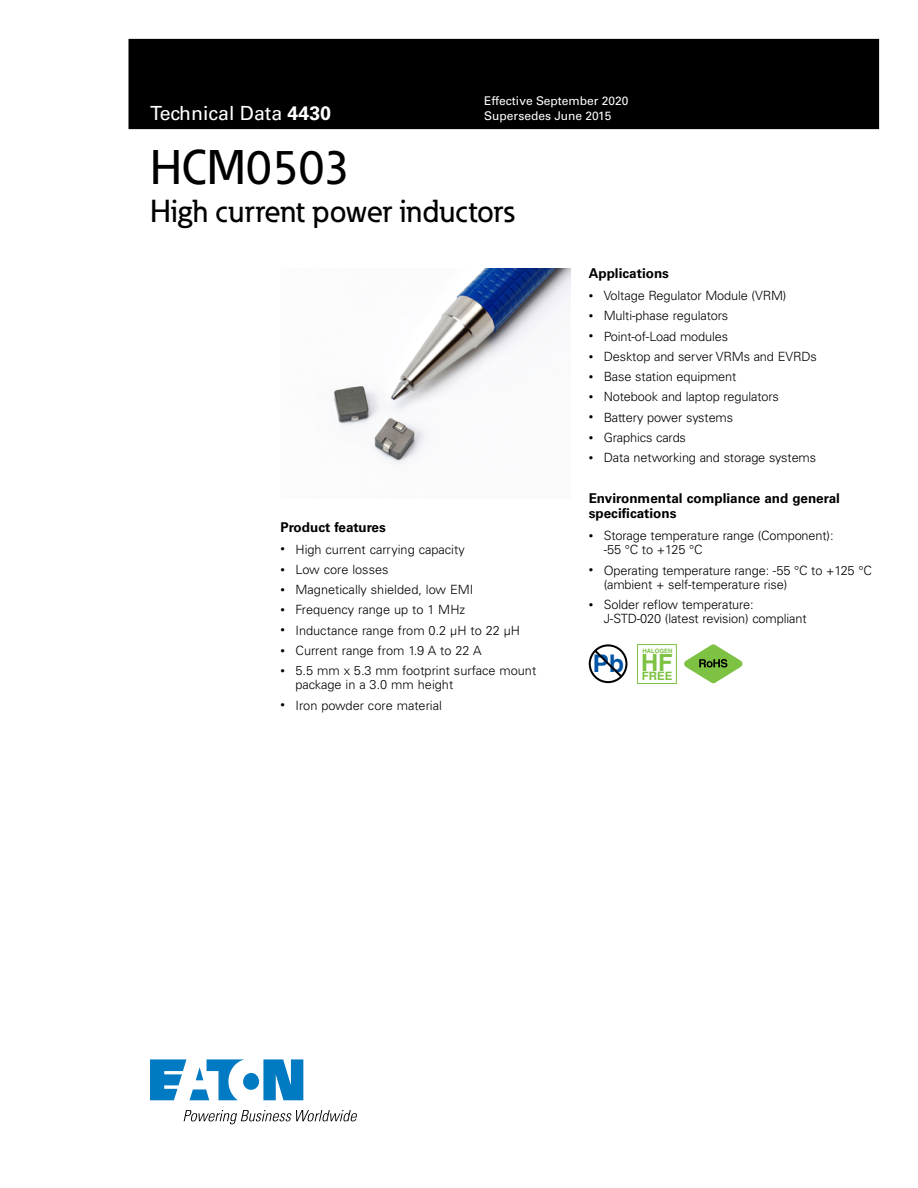
<style>
.page{position:relative;width:918px;height:1188px;background:#fff}
.page>*{position:absolute;margin:0;border:0;box-sizing:border-box;transform-origin:0 0}
.t1{font:500 48px "Eaton";color:#000}
.t2{font:500 31.5px "Eaton";color:#000}
.t3{font:700 24.3px "Helvetica";color:#0054a6}
.t4{font:700 23.7px "Helvetica";color:#7dc242}
.t5{font:19.5px "Univers LT Std";color:#fff}
.t6{font:700 13.5px/15px "Univers LT Std";color:#000}
.t7{font:300 12.75px/14.2px "Univers LT Std";letter-spacing:-.01em;color:#000}
.t8{font:12px/15px "Univers LT Std";color:#fff}
.t9{font:700 11.55px "Helvetica";color:#7dc242}
.t10{font:700 6px "Helvetica";color:#7dc242}
.s1{font-weight:700}
.s2{font-family:"Univers";font-size:9px}
</style>
<div class="page">
<svg style="left:150px;top:1059px;width:153px;height:41px"></svg>
<svg style="left:184px;top:1110px;width:173px;height:14px"></svg>
<div style="left:129px;top:39px;width:750px;height:90px;background:#000"></div>
<svg style="left:589px;top:644px;width:38px;height:39px"></svg>
<div style="left:637px;top:644px;width:40px;height:40px;border:1px solid #7dc242"></div>
<svg style="left:684px;top:644px;width:59px;height:39px"></svg>
<img style="left:333px;top:268px;width:238px;height:195px">
<h3 class="t5" style="left:150px;top:102px;width:183px">Technical Data <span class="s1">4430</span></h3>
<p class="t8" style="left:484px;top:93px;width:146px">Effective September 2020<br>Supersedes June 2015</p>
<h1 class="t1" style="left:150px;top:138px;width:202px">HCM0503</h1>
<h2 class="t2" style="left:150px;top:191px;width:366px">High current power inductors</h2>
<p class="t6" style="left:280px;top:520px;width:107px">Product features</p>
<p class="t7" style="left:280px;top:542px;width:186px"><span class="s2">•</span> High current carrying capacity</p>
<p class="t7" style="left:280px;top:562px;width:110px"><span class="s2">•</span> Low core losses</p>
<p class="t7" style="left:280px;top:582px;width:194px"><span class="s2">•</span> Magnetically shielded, low EMI</p>
<p class="t7" style="left:280px;top:603px;width:186px"><span class="s2">•</span> Frequency range up to 1 MHz</p>
<p class="t7" style="left:280px;top:623px;width:241px"><span class="s2">•</span> Inductance range from 0.2 μH to 22 μH</p>
<p class="t7" style="left:280px;top:643px;width:203px"><span class="s2">•</span> Current range from 1.9 A to 22 A</p>
<p class="t7" style="left:296px;top:663px;width:242px;text-indent:-15px"><span class="s2">•</span> 5.5 mm x 5.3 mm footprint surface mount package in a 3.0 mm height</p>
<p class="t7" style="left:280px;top:698px;width:163px"><span class="s2">•</span> Iron powder core material</p>
<p class="t6" style="left:589px;top:266px;width:82px">Applications</p>
<p class="t7" style="left:589px;top:288px;width:199px"><span class="s2">•</span> Voltage Regulator Module (VRM)</p>
<p class="t7" style="left:589px;top:309px;width:141px"><span class="s2">•</span> Multi-phase regulators</p>
<p class="t7" style="left:589px;top:329px;width:141px"><span class="s2">•</span> Point-of-Load modules</p>
<p class="t7" style="left:589px;top:349px;width:230px"><span class="s2">•</span> Desktop and server VRMs and EVRDs</p>
<p class="t7" style="left:589px;top:369px;width:149px"><span class="s2">•</span> Base station equipment</p>
<p class="t7" style="left:589px;top:390px;width:192px"><span class="s2">•</span> Notebook and laptop regulators</p>
<p class="t7" style="left:589px;top:410px;width:146px"><span class="s2">•</span> Battery power systems</p>
<p class="t7" style="left:589px;top:430px;width:99px"><span class="s2">•</span> Graphics cards</p>
<p class="t7" style="left:589px;top:450px;width:229px"><span class="s2">•</span> Data networking and storage systems</p>
<p class="t6" style="left:589px;top:491px;width:253px">Environmental compliance and general specifications</p>
<p class="t7" style="left:604px;top:528px;width:231px;text-indent:-15px"><span class="s2">•</span> Storage temperature range (Component): -55 °C to +125 °C</p>
<p class="t7" style="left:604px;top:563px;width:270px;text-indent:-15px"><span class="s2">•</span> Operating temperature range: -55 °C to +125 °C (ambient + self-temperature rise)</p>
<p class="t7" style="left:604px;top:597px;width:204px;text-indent:-15px"><span class="s2">•</span> Solder reflow temperature:<br>J-STD-020 (latest revision) compliant</p>
<h3 class="t3" style="left:593px;top:649px;width:33px">Pb</h3>
<p class="t10" style="left:642px;top:647px;width:32px">HALOGEN</p>
<h3 class="t4" style="left:641px;top:648px;width:33px">HF</h3>
<p class="t9" style="left:642px;top:669px;width:32px">FREE</p>
</div>
